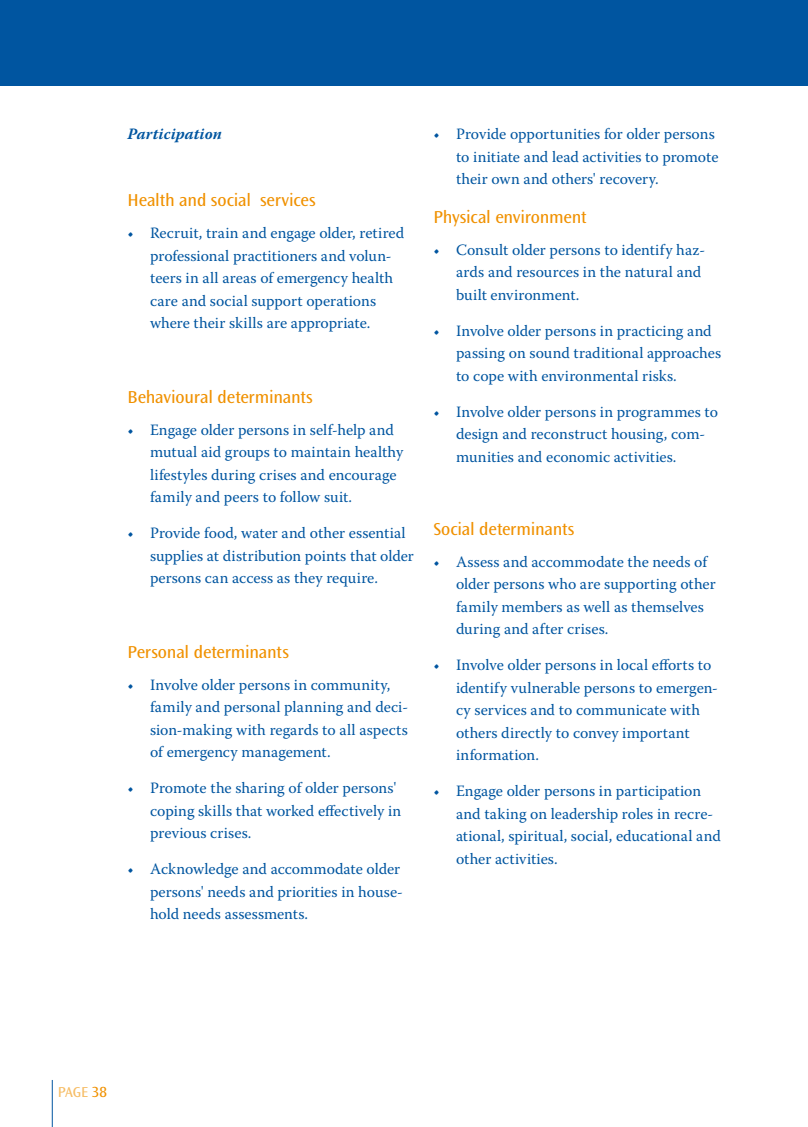
<style>
.page{position:relative;width:808px;height:1127px;background:#fff}
.page>*{position:absolute;margin:0;border:0;box-sizing:border-box;transform-origin:0 0}
.t1{font:18px "Ocean Sans Std";letter-spacing:-.015em;color:#f09100}
.t2{font:15.75px/22.5px "Warnock Pro";color:#0055a0}
.t3{font:italic 700 15.75px "Warnock Pro";letter-spacing:.005em;color:#0055a0}
.t4{font:15.3px "Ocean Sans Std";color:#f09100}
.t5{font:15px "Ocean Sans Std";color:#f6bd66}
</style>
<div class="page">
<hr style="left:52px;top:1080px;width:1px;height:47px;background:#0055a0">
<div style="left:0;top:0;width:808px;height:85px;background:#0055a0"></div>
<p class="t3" style="left:128px;top:125px;width:96px">Participation</p>
<p class="t1" style="left:128px;top:191px;width:189px">Health and social services</p>
<p class="t2" style="left:150px;top:221px;width:256px;text-indent:-23px">• Recruit, train and engage older, retired professional practitioners and volun&shy;teers in all areas of emergency health care and social support operations where their skills are appropriate.</p>
<p class="t1" style="left:128px;top:387px;width:187px">Behavioural determinants</p>
<p class="t2" style="left:150px;top:418px;width:255px;text-indent:-23px">• Engage older persons in self-help and mutual aid groups to maintain healthy lifestyles during crises and encourage family and peers to follow suit.</p>
<p class="t2" style="left:150px;top:521px;width:265px;text-indent:-23px">• Provide food, water and other essential supplies at distribution points that older persons can access as they require.</p>
<p class="t1" style="left:128px;top:642px;width:163px">Personal determinants</p>
<p class="t2" style="left:150px;top:673px;width:260px;text-indent:-23px">• Involve older persons in community, family and personal planning and deci&shy;sion-making with regards to all aspects of emergency management.</p>
<p class="t2" style="left:150px;top:776px;width:253px;text-indent:-23px">• Promote the sharing of older persons' coping skills that worked effectively in previous crises.</p>
<p class="t2" style="left:150px;top:858px;width:254px;text-indent:-23px">• Acknowledge and accommodate older persons' needs and priorities in house&shy;hold needs assessments.</p>
<p class="t2" style="left:456px;top:123px;width:264px;text-indent:-23px">• Provide opportunities for older persons to initiate and lead activities to promote their own and others' recovery.</p>
<p class="t1" style="left:434px;top:207px;width:155px">Physical environment</p>
<p class="t2" style="left:456px;top:238px;width:251px;text-indent:-23px">• Consult older persons to identify haz&shy;ards and resources in the natural and built environment.</p>
<p class="t2" style="left:456px;top:319px;width:267px;text-indent:-23px">• Involve older persons in practicing and passing on sound traditional approaches to cope with environmental risks.</p>
<p class="t2" style="left:456px;top:400px;width:264px;text-indent:-23px">• Involve older persons in programmes to design and reconstruct housing, com&shy;munities and economic activities.</p>
<p class="t1" style="left:434px;top:519px;width:142px">Social determinants</p>
<p class="t2" style="left:456px;top:550px;width:261px;text-indent:-23px">• Assess and accommodate the needs of older persons who are supporting other family members as well as themselves during and after crises.</p>
<p class="t2" style="left:456px;top:653px;width:264px;text-indent:-23px">• Involve older persons in local efforts to identify vulnerable persons to emergen&shy;cy services and to communicate with others directly to convey important information.</p>
<p class="t2" style="left:456px;top:780px;width:266px;text-indent:-23px">• Engage older persons in participation and taking on leadership roles in recre&shy;ational, spiritual, social, educational and other activities.</p>
<p class="t5" style="left:58px;top:1084px;width:9px">PAGE</p>
<p class="t4" style="left:92px;top:1084px;width:17px">38</p>
</div>
